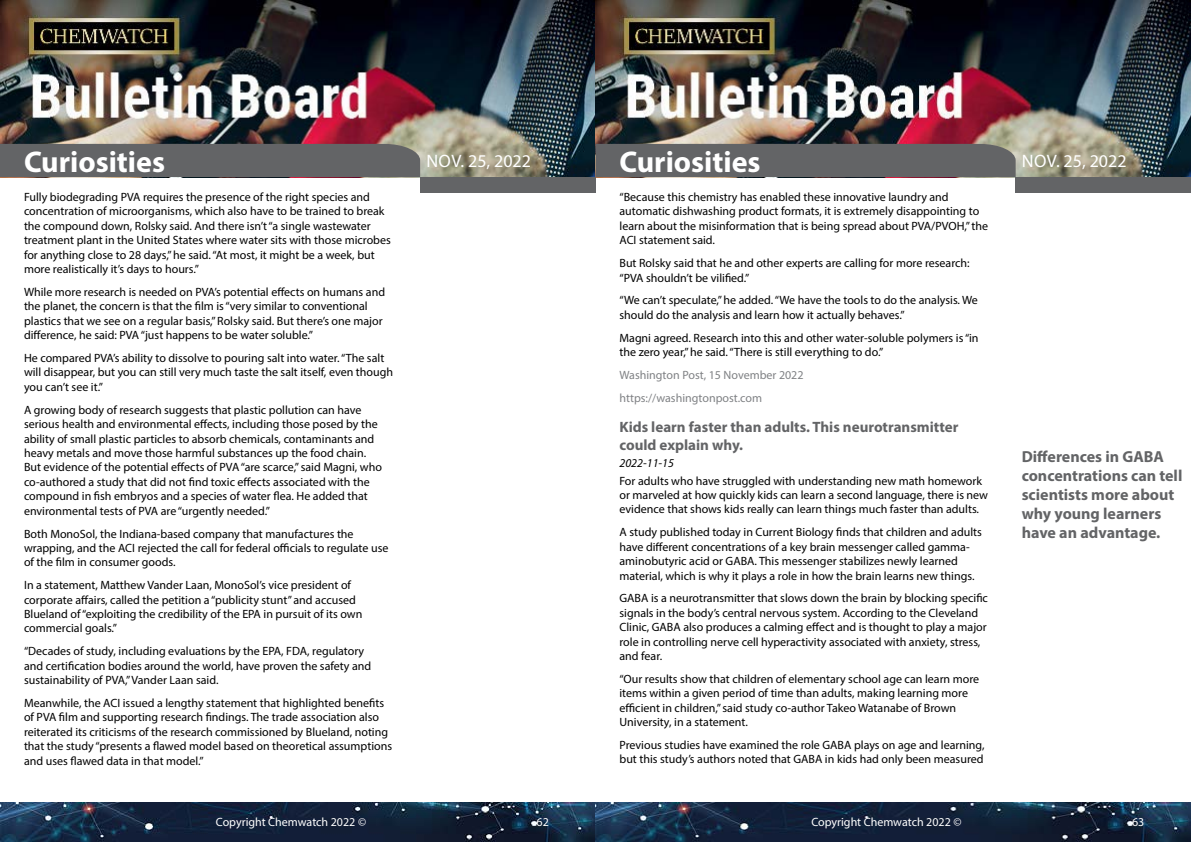
<style>
.page{position:relative;width:1191px;height:842px;background:#fff}
.page>*{position:absolute;margin:0;border:0;box-sizing:border-box;transform-origin:0 0}
.t1{font:700 30px "Myriad Pro";color:#fff}
.t2{font:18px "Myriad Pro";color:#fff}
.t3{font:700 16px/19.2px "Myriad Pro";color:#636466}
.t4{font:700 15px/18px "Myriad Pro";color:#636466}
.t5{font:12px/14.4px "Myriad Pro";color:#000}
.t6{font:12px/22.9px "Myriad Pro";color:#808285}
.t7{font:12px "Myriad Pro";color:#fff}
.t8{font:italic 12px "Myriad Pro";color:#000}
</style>
<div class="page">
<img style="left:0;top:0;width:1191px;height:177px">
<div style="left:420px;top:177px;width:175px;height:15px;background:#636466"></div>
<div style="left:1015px;top:177px;width:176px;height:15px;background:#636466"></div>
<div style="left:0;top:144px;width:420px;height:33px;background:#636466"></div>
<div style="left:595px;top:144px;width:420px;height:33px;background:#636466"></div>
<img style="left:0;top:802px;width:1191px;height:40px">
<h1 class="t1" style="left:24px;top:142px;width:142px">Curiosities</h1>
<h1 class="t1" style="left:619px;top:142px;width:142px">Curiosities</h1>
<p class="t5" style="left:619px;top:190px;width:370px">“Because this chemistry has enabled these innovative laundry and automatic dishwashing product formats, it is extremely disappointing to learn about the misinformation that is being spread about PVA/PVOH,” the ACI statement said.</p>
<p class="t5" style="left:619px;top:256px;width:352px">But Rolsky said that he and other experts are calling for more research: “PVA shouldn’t be vilified.”</p>
<p class="t5" style="left:619px;top:293px;width:360px">“We can’t speculate,” he added. “We have the tools to do the analysis. We should do the analysis and learn how it actually behaves.”</p>
<p class="t5" style="left:619px;top:330px;width:360px">Magni agreed. Research into this and other water-soluble polymers is “in the zero year,” he said. “There is still everything to do.”</p>
<p class="t6" style="left:619px;top:363px;width:186px">Washington Post, 15 November 2022 https://washingtonpost.com</p>
<p class="t4" style="left:619px;top:417px;width:340px">Kids learn faster than adults. This neurotransmitter could explain why.</p>
<p class="t8" style="left:619px;top:456px;width:56px">2022-11-15</p>
<p class="t5" style="left:619px;top:473px;width:370px">For adults who have struggled with understanding new math homework or marveled at how quickly kids can learn a second language, there is new evidence that shows kids really can learn things much faster than adults.</p>
<p class="t5" style="left:619px;top:525px;width:364px">A study published today in Current Biology finds that children and adults have different concentrations of a key brain messenger called gamma&shy;aminobutyric acid or GABA. This messenger stabilizes newly learned material, which is why it plays a role in how the brain learns new things.</p>
<p class="t5" style="left:619px;top:591px;width:370px">GABA is a neurotransmitter that slows down the brain by blocking specific signals in the body’s central nervous system. According to the Cleveland Clinic, GABA also produces a calming effect and is thought to play a major role in controlling nerve cell hyperactivity associated with anxiety, stress, and fear.</p>
<p class="t5" style="left:619px;top:671px;width:361px">“Our results show that children of elementary school age can learn more items within a given period of time than adults, making learning more efficient in children,” said study co-author Takeo Watanabe of Brown University, in a statement.</p>
<p class="t5" style="left:619px;top:738px;width:366px">Previous studies have examined the role GABA plays on age and learning, but this study’s authors noted that GABA in kids had only been measured</p>
<h2 class="t2" style="left:426px;top:149px;width:106px">Nov. 25, 2022</h2>
<h2 class="t2" style="left:1022px;top:149px;width:106px">Nov. 25, 2022</h2>
<p class="t5" style="left:24px;top:190px;width:368px">Fully biodegrading PVA requires the presence of the right species and concentration of microorganisms, which also have to be trained to break the compound down, Rolsky said. And there isn’t “a single wastewater treatment plant in the United States where water sits with those microbes for anything close to 28 days,” he said. “At most, it might be a week, but more realistically it’s days to hours.”</p>
<p class="t5" style="left:24px;top:285px;width:362px">While more research is needed on PVA’s potential effects on humans and the planet, the concern is that the film is “very similar to conventional plastics that we see on a regular basis,” Rolsky said. But there’s one major difference, he said: PVA “just happens to be water soluble.”</p>
<p class="t5" style="left:24px;top:351px;width:370px">He compared PVA’s ability to dissolve to pouring salt into water. “The salt will disappear, but you can still very much taste the salt itself, even though you can’t see it.”</p>
<p class="t5" style="left:24px;top:402px;width:359px">A growing body of research suggests that plastic pollution can have serious health and environmental effects, including those posed by the ability of small plastic particles to absorb chemicals, contaminants and heavy metals and move those harmful substances up the food chain.<br>But evidence of the potential effects of PVA “are scarce,” said Magni, who co-authored a study that did not find toxic effects associated with the compound in fish embryos and a species of water flea. He added that environmental tests of PVA are “urgently needed.”</p>
<p class="t5" style="left:24px;top:526px;width:366px">Both MonoSol, the Indiana-based company that manufactures the wrapping, and the ACI rejected the call for federal officials to regulate use of the film in consumer goods.</p>
<p class="t5" style="left:24px;top:578px;width:340px">In a statement, Matthew Vander Laan, MonoSol’s vice president of corporate affairs, called the petition a “publicity stunt” and accused Blueland of “exploiting the credibility of the EPA in pursuit of its own commercial goals.”</p>
<p class="t5" style="left:24px;top:644px;width:349px">“Decades of study, including evaluations by the EPA, FDA, regulatory and certification bodies around the world, have proven the safety and sustainability of PVA,” Vander Laan said.</p>
<p class="t5" style="left:24px;top:696px;width:370px">Meanwhile, the ACI issued a lengthy statement that highlighted benefits of PVA film and supporting research findings. The trade association also reiterated its criticisms of the research commissioned by Blueland, noting that the study “presents a flawed model based on theoretical assumptions and uses flawed data in that model.”</p>
<h3 class="t3" style="left:1021px;top:446px;width:162px">Differences in GABA concentrations can tell scientists more about why young learners have an advantage.</h3>
<p class="t7" style="left:216px;top:815px;width:152px">Copyright Chemwatch 2022 ©</p>
<p class="t7" style="left:536px;top:815px;width:14px">62</p>
<p class="t7" style="left:811px;top:815px;width:152px">Copyright Chemwatch 2022 ©</p>
<p class="t7" style="left:1132px;top:815px;width:14px">63</p>
</div>
